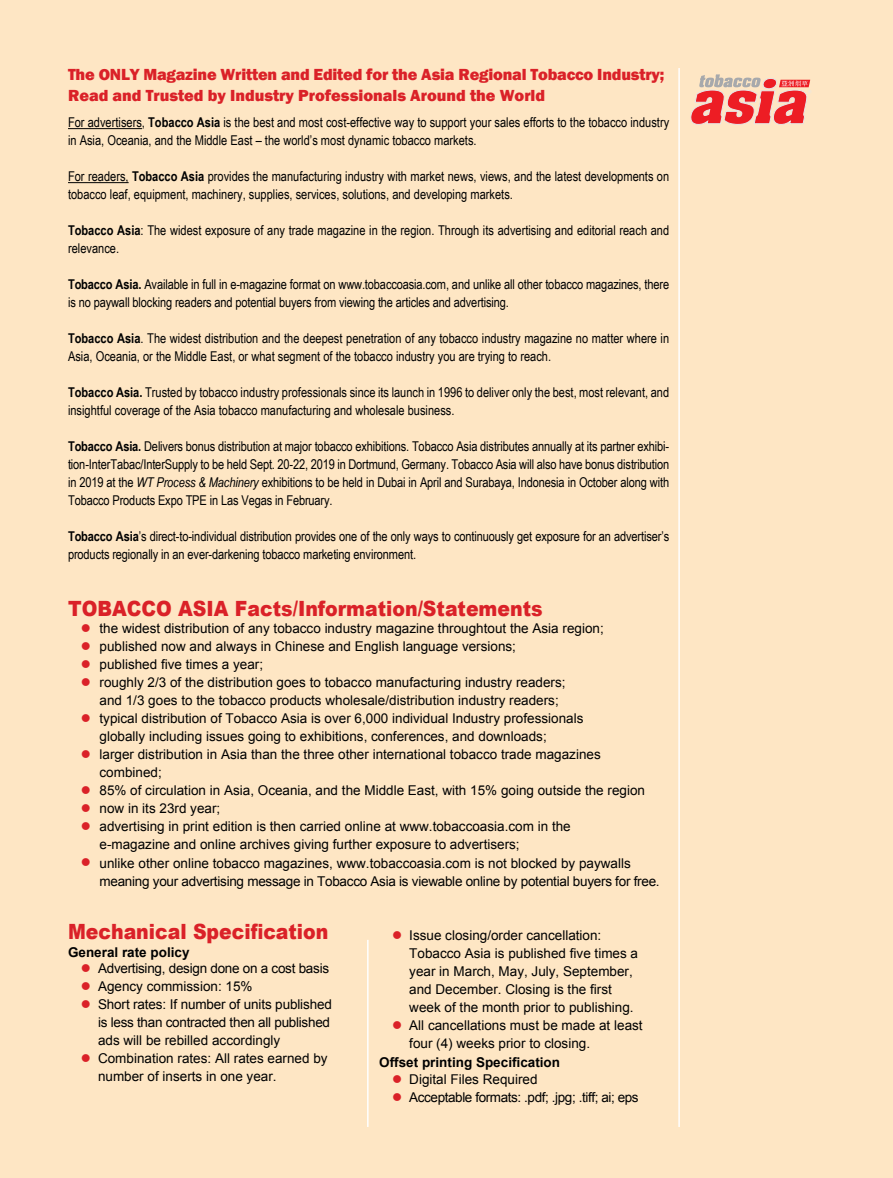
<style>
.page{position:relative;width:893px;height:1178px;background:#fee6c4}
.page>*{position:absolute;margin:0;border:0;box-sizing:border-box;transform-origin:0 0}
.t1{font:900 21px "Arial";color:#da2128;scale:.9 1}
.t2{font:800 16.5px/21px "Franklin Gothic";letter-spacing:-.01em;color:#da2128}
.t3{font:13.5px/18px "Arial Narrow";color:#000}
.t4{font:13.5px/18px "Arial";color:#000}
.t5{font:13.5px/18px "Arial";letter-spacing:-.02em;color:#000}
.t6{font:700 13.5px "Arial";color:#000}
.t7{font:13.5px "Arial";letter-spacing:-.03em;color:#000}
.s1{font-weight:700}
.s2{font-style:italic}
.s3{color:#da2128}
</style>
<div class="page">
<hr style="left:678px;top:68px;width:2px;height:1059px;background:#fff">
<hr style="left:367px;top:940px;width:2px;height:187px;background:#fff">
<svg style="left:690px;top:74px;width:121px;height:51px"></svg>
<hr style="left:68px;top:128px;width:74px;height:1px;background:#000">
<hr style="left:68px;top:182px;width:61px;height:1px;background:#000">
<p class="t2" style="left:68px;top:64px;width:598px">The ONLY Magazine Written and Edited for the Asia Regional Tobacco Industry;<br>Read and Trusted by Industry Professionals Around the World</p>
<p class="t3" style="left:68px;top:113px;width:603px">For advertisers, <span class="s1">Tobacco Asia</span> is the best and most cost-effective way to support your sales efforts to the tobacco industry in Asia, Oceania, and the Middle East – the world’s most dynamic tobacco markets.</p>
<p class="t3" style="left:68px;top:167px;width:603px">For readers, <span class="s1">Tobacco Asia</span> provides the manufacturing industry with market news, views, and the latest developments on tobacco leaf, equipment, machinery, supplies, services, solutions, and developing markets.</p>
<p class="t3" style="left:68px;top:221px;width:603px"><span class="s1">Tobacco Asia</span>: The widest exposure of any trade magazine in the region. Through its advertising and editorial reach and relevance.</p>
<p class="t3" style="left:68px;top:275px;width:603px"><span class="s1">Tobacco Asia.</span> Available in full in e-magazine format on www.tobaccoasia.com, and unlike all other tobacco magazines, there is no paywall blocking readers and potential buyers from viewing the articles and advertising.</p>
<p class="t3" style="left:68px;top:329px;width:603px"><span class="s1">Tobacco Asia</span>. The widest distribution and the deepest penetration of any tobacco industry magazine no matter where in<br>Asia, Oceania, or the Middle East, or what segment of the tobacco industry you are trying to reach.</p>
<p class="t3" style="left:68px;top:383px;width:603px"><span class="s1">Tobacco Asia.</span> Trusted by tobacco industry professionals since its launch in 1996 to deliver only the best, most relevant, and insightful coverage of the Asia tobacco manufacturing and wholesale business.</p>
<p class="t3" style="left:68px;top:437px;width:603px;text-align:justify"><span class="s1">Tobacco Asia.</span> Delivers bonus distribution at major tobacco exhibitions. Tobacco Asia distributes annually at its partner exhibi&shy;tion-InterTabac/InterSupply to be held Sept. 20-22, 2019 in Dortmund, Germany. Tobacco Asia will also have bonus distribution in 2019 at the <span class="s2">WT Process &amp; Machinery</span> exhibitions to be held in Dubai in April and Surabaya, Indonesia in October along with Tobacco Products Expo TPE in Las Vegas in February.</p>
<p class="t3" style="left:68px;top:527px;width:603px"><span class="s1">Tobacco Asia</span>’s direct-to-individual distribution provides one of the only ways to continuously get exposure for an advertiser’s products regionally in an ever-darkening tobacco marketing environment.</p>
<h1 class="t1" style="left:68px;top:593px;width:529px">TOBACCO ASIA Facts/Information/Statements</h1>
<p class="t4" style="left:81px;top:619px;width:524px"><span class="s3">●</span> the widest distribution of any tobacco industry magazine throughtout the Asia region;</p>
<p class="t4" style="left:81px;top:637px;width:437px"><span class="s3">●</span> published now and always in Chinese and English language versions;</p>
<p class="t4" style="left:81px;top:655px;width:184px"><span class="s3">●</span> published five times a year;</p>
<p class="t4" style="left:100px;top:673px;width:467px;text-indent:-19px"><span class="s3">●</span> roughly 2/3 of the distribution goes to tobacco manufacturing industry readers; and 1/3 goes to the tobacco products wholesale/distribution industry readers;</p>
<p class="t4" style="left:100px;top:709px;width:485px;text-indent:-19px"><span class="s3">●</span> typical distribution of Tobacco Asia is over 6,000 individual Industry professionals globally including issues going to exhibitions, conferences, and downloads;</p>
<p class="t4" style="left:100px;top:745px;width:503px;text-indent:-19px"><span class="s3">●</span> larger distribution in Asia than the three other international tobacco trade magazines combined;</p>
<p class="t4" style="left:81px;top:781px;width:566px"><span class="s3">●</span> 85% of circulation in Asia, Oceania, and the Middle East, with 15% going outside the region</p>
<p class="t4" style="left:81px;top:799px;width:141px"><span class="s3">●</span> now in its 23rd year;</p>
<p class="t4" style="left:100px;top:817px;width:473px;text-indent:-19px"><span class="s3">●</span> advertising in print edition is then carried online at www.tobaccoasia.com in the e-magazine and online archives giving further exposure to advertisers;</p>
<p class="t5" style="left:100px;top:855px;width:562px;text-indent:-19px"><span class="s3">●</span> unlike other online tobacco magazines, www.tobaccoasia.com is not blocked by paywalls meaning your advertising message in Tobacco Asia is viewable online by potential buyers for free.</p>
<h1 class="t1" style="left:68px;top:916px;width:291px">Mechanical Specification</h1>
<p class="t6" style="left:68px;top:943px;width:123px">General rate policy</p>
<p class="t5" style="left:81px;top:960px;width:250px"><span class="s3">●</span> Advertising, design done on a cost basis</p>
<p class="t4" style="left:81px;top:978px;width:173px"><span class="s3">●</span> Agency commission: 15%</p>
<p class="t4" style="left:98px;top:996px;width:235px;text-indent:-17px"><span class="s3">●</span> Short rates: If number of units published is less than contracted then all published ads will be rebilled accordingly</p>
<p class="t4" style="left:98px;top:1050px;width:231px;text-indent:-17px"><span class="s3">●</span> Combination rates: All rates earned by number of inserts in one year.</p>
<p class="t4" style="left:409px;top:926px;width:230px;text-indent:-17px"><span class="s3">●</span> Issue closing/order cancellation:<br>Tobacco Asia is published five times a year in March, May, July, September, and December. Closing is the first week of the month prior to publishing.</p>
<p class="t4" style="left:409px;top:1016px;width:235px;text-indent:-17px"><span class="s3">●</span> All cancellations must be made at least four (4) weeks prior to closing.</p>
<p class="t6" style="left:379px;top:1053px;width:182px">Offset printing Specification</p>
<p class="t4" style="left:392px;top:1070px;width:147px"><span class="s3">●</span> Digital Files Required</p>
<p class="t7" style="left:392px;top:1088px;width:248px"><span class="s3">●</span> Acceptable formats: .pdf; .jpg; .tiff; ai; eps</p>
</div>
